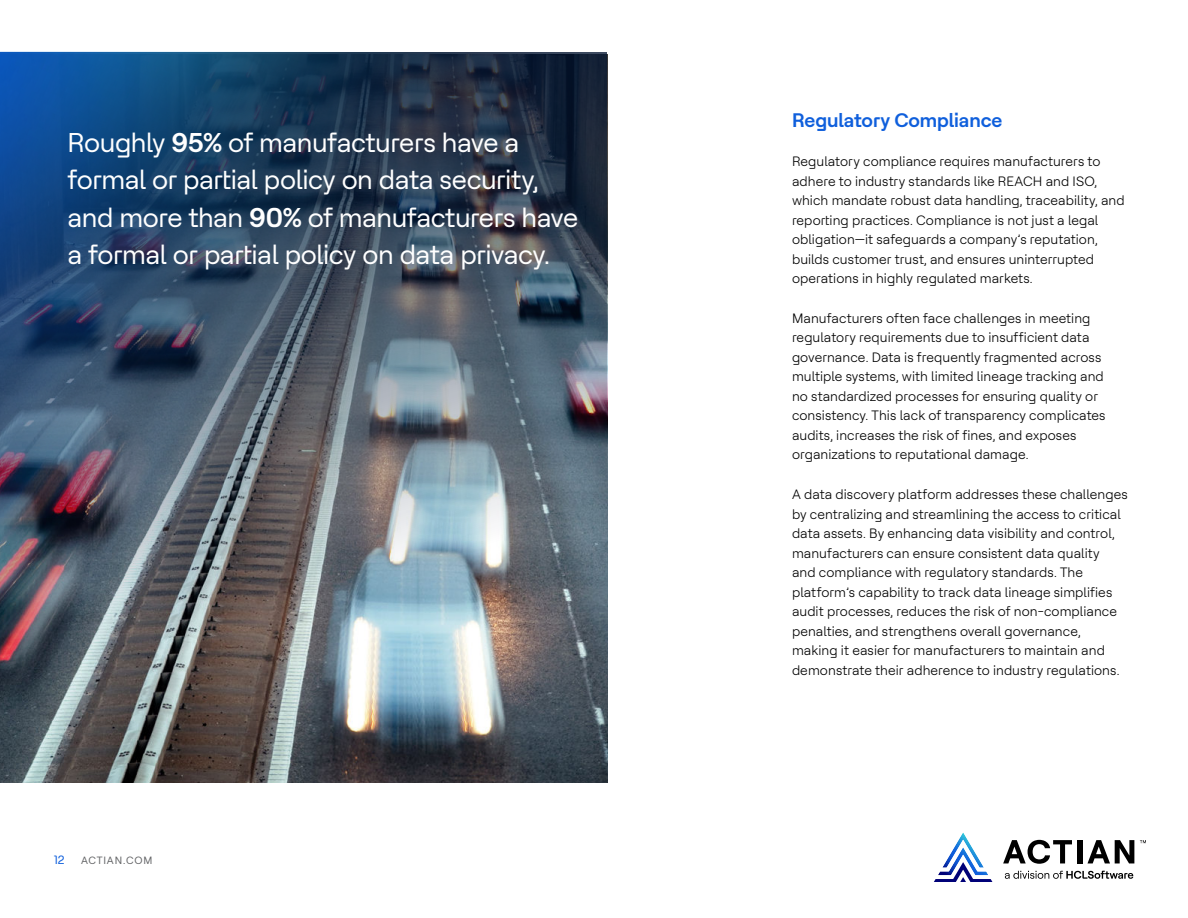
<style>
.page{position:relative;width:1188px;height:918px;background:#fff}
.page>*{position:absolute;margin:0;border:0;box-sizing:border-box;transform-origin:0 0}
.t1{font:27px/37.5px "HCL Tech Roobert";letter-spacing:-.015em;color:#fff}
.t2{font:700 19.5px "HCL Tech Roobert";letter-spacing:-.005em;color:#0f5fdc}
.t3{font:300 13.5px/19.5px "HCL Tech Roobert";letter-spacing:.005em;color:#000}
.t4{font:12px "HCL Tech Roobert";color:#0f5fdc}
.t5{font:10.5px "HCL Tech Roobert";letter-spacing:.08em;color:#636466}
.s1{font-weight:700}
</style>
<div class="page">
<svg style="left:1005px;top:871px;width:128px;height:8px"></svg>
<svg style="left:1003px;top:840px;width:69px;height:24px"></svg>
<div style="left:1077px;top:840px;width:5px;height:23px;background:#000"></div>
<svg style="left:1088px;top:840px;width:46px;height:23px"></svg>
<svg style="left:1140px;top:840px;width:6px;height:3px"></svg>
<svg style="left:934px;top:832px;width:59px;height:50px"></svg>
<img style="left:0;top:678px;width:608px;height:105px">
<img style="left:0;top:52px;width:608px;height:626px">
<img style="left:0;top:52px;width:592px;height:466px">
<h1 class="t1" style="left:67px;top:125px;width:512px">Roughly <span class="s1">95%</span> of manufacturers have a formal or partial policy on data security, and more than <span class="s1">90%</span> of manufacturers have a formal or partial policy on data privacy.</h1>
<p class="t4" style="left:54px;top:854px;width:12px">12</p>
<p class="t5" style="left:81px;top:856px;width:73px">ACTIAN.COM</p>
<h2 class="t2" style="left:792px;top:111px;width:212px">Regulatory Compliance</h2>
<p class="t3" style="left:792px;top:153px;width:334px">Regulatory compliance requires manufacturers to adhere to industry standards like REACH and ISO, which mandate robust data handling, traceability, and reporting practices. Compliance is not just a legal obligation—it safeguards a company’s reputation, builds customer trust, and ensures uninterrupted operations in highly regulated markets.</p>
<p class="t3" style="left:792px;top:309px;width:315px">Manufacturers often face challenges in meeting regulatory requirements due to insufficient data governance. Data is frequently fragmented across multiple systems, with limited lineage tracking and no standardized processes for ensuring quality or consistency. This lack of transparency complicates audits, increases the risk of fines, and exposes organizations to reputational damage.</p>
<p class="t3" style="left:792px;top:485px;width:337px">A data discovery platform addresses these challenges by centralizing and streamlining the access to critical data assets. By enhancing data visibility and control, manufacturers can ensure consistent data quality<br>and compliance with regulatory standards. The platform’s capability to track data lineage simplifies audit processes, reduces the risk of non-compliance penalties, and strengthens overall governance, making it easier for manufacturers to maintain and demonstrate their adherence to industry regulations.</p>
</div>
